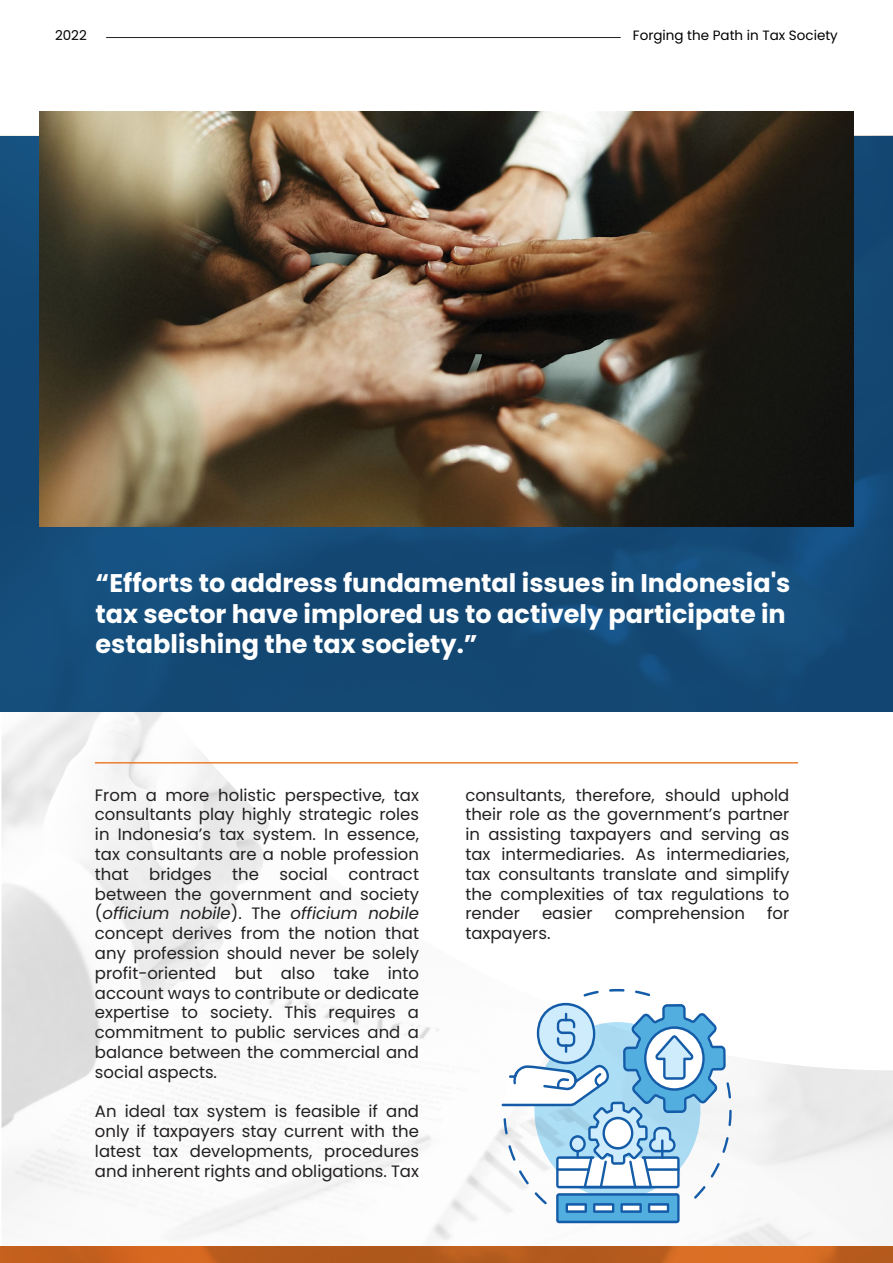
<style>
.page{position:relative;width:893px;height:1263px;background:#fff}
.page>*{position:absolute;margin:0;border:0;box-sizing:border-box;transform-origin:0 0}
.t1{font:700 25.5px/30.6px "Poppins";color:#fff}
.t2{font:16.5px/19.8px "Poppins";color:#221f1f;text-align:justify}
.t3{font:13.5px "Poppins";color:#000}
.s1{font-style:italic}
</style>
<div class="page">
<img style="left:2px;top:711px;width:891px;height:535px">
<img style="left:0;top:136px;width:893px;height:575px">
<img style="left:39px;top:112px;width:815px;height:414px">
<hr style="left:95px;top:762px;width:703px;height:1px;background:#eb7d2f">
<hr style="left:106px;top:37px;width:515px;height:1px;background:#221f1f">
<svg style="left:502px;top:989px;width:230px;height:234px"></svg>
<img style="left:0;top:1246px;width:893px;height:17px">
<p class="t3" style="left:55px;top:28px;width:33px">2022</p>
<p class="t3" style="left:633px;top:28px;width:206px">Forging the Path in Tax Society</p>
<h1 class="t1" style="left:96px;top:568px;width:696px">“Efforts to address fundamental issues in Indonesia's tax sector have implored us to actively participate in establishing the tax society.”</h1>
<p class="t2" style="left:95px;top:785px;width:326px">From a more holistic perspective, tax consultants play highly strategic roles in Indonesia’s tax system. In essence, tax consultants are a noble profession that bridges the social contract between the government and society (<span class="s1">officium nobile</span>). The <span class="s1">officium nobile </span>concept derives from the notion that any profession should never be solely profit-oriented but also take into account ways to contribute or dedicate expertise to society. This requires a commitment to public services and a balance between the commercial and social aspects.</p>
<p class="t2" style="left:95px;top:1102px;width:326px">An ideal tax system is feasible if and only if taxpayers stay current with the latest tax developments, procedures and inherent rights and obligations. Tax</p>
<p class="t2" style="left:465px;top:785px;width:326px">consultants, therefore, should uphold their role as the government’s partner in assisting taxpayers and serving as tax intermediaries. As intermediaries, tax consultants translate and simplify the complexities of tax regulations to render</p>
<p class="t2" style="left:542px;top:904px;width:52px">easier</p>
<p class="t2" style="left:615px;top:904px;width:132px">comprehension</p>
<p class="t2" style="left:767px;top:904px;width:24px">for</p>
<p class="t2" style="left:465px;top:923px;width:87px">taxpayers.</p>
</div>
